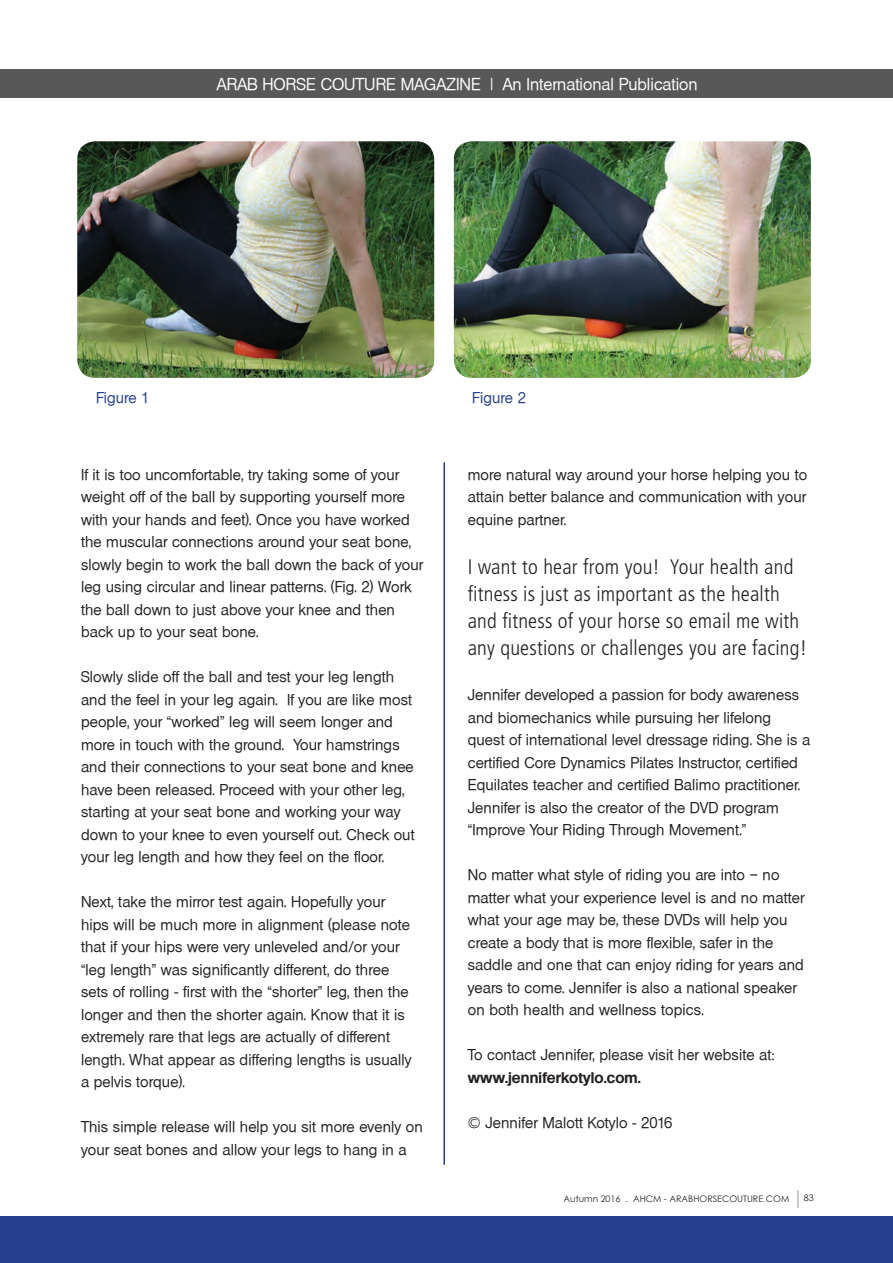
<style>
.page{position:relative;width:893px;height:1263px;background:#fff}
.page>*{position:absolute;margin:0;border:0;box-sizing:border-box;transform-origin:0 0}
.t1{font:300 condensed 21px/27px "Frutiger LT Std";letter-spacing:.01em;color:#231f20}
.t2{font:16.5px "Basic Sans SF";color:#fff}
.t3{font:15px/22.5px "Basic Sans SF";letter-spacing:.01em;color:#231f20}
.t4{font:15px "Basic Sans SF Bold";letter-spacing:.01em;color:#231f20}
.t5{font:15px "Basic Sans SF";letter-spacing:.01em;color:#253f8e}
.t6{font:9px "Century Gothic";color:#262324}
.t7{font:9px "Century Gothic";color:#231f20}
.s1{font-family:"Futura Std";font-weight:300}
</style>
<div class="page">
<div style="left:0;top:70px;width:893px;height:28px;background:#585858"></div>
<hr style="left:443px;top:462px;width:2px;height:703px;background:#253f8e">
<img style="left:77px;top:141px;width:357px;height:237px">
<img style="left:454px;top:141px;width:357px;height:237px">
<div style="left:0;top:1216px;width:893px;height:47px;background:#253f8e"></div>
<svg style="left:798px;top:1190px;width:1px;height:18px"></svg>
<p class="t2" style="left:217px;top:75px;width:482px">ARAB HORSE COUTURE MAGAZINE | An International Publication</p>
<p class="t5" style="left:96px;top:389px;width:55px">Figure 1</p>
<p class="t5" style="left:472px;top:389px;width:55px">Figure 2</p>
<p class="t3" style="left:81px;top:463px;width:344px">If it is too uncomfortable, try taking some of your weight off of the ball by supporting yourself more with your hands and feet). Once you have worked the muscular connections around your seat bone, slowly begin to work the ball down the back of your leg using circular and linear patterns. (Fig. 2) Work the ball down to just above your knee and then back up to your seat bone.</p>
<p class="t3" style="left:81px;top:666px;width:335px">Slowly slide off the ball and test your leg length and the feel in your leg again. If you are like most people, your “worked” leg will seem longer and more in touch with the ground. Your hamstrings and their connections to your seat bone and knee have been released. Proceed with your other leg, starting at your seat bone and working your way down to your knee to even yourself out. Check out your leg length and how they feel on the floor.</p>
<p class="t3" style="left:81px;top:891px;width:332px">Next, take the mirror test again. Hopefully your hips will be much more in alignment (please note that if your hips were very unleveled and/or your “leg length” was significantly different, do three sets of rolling - first with the “shorter” leg, then the longer and then the shorter again. Know that it is extremely rare that legs are actually of different length. What appear as differing lengths is usually</p>
<p class="t3" style="left:81px;top:1071px;width:105px">a pelvis torque).</p>
<p class="t3" style="left:81px;top:1116px;width:343px">This simple release will help you sit more evenly on your seat bones and allow your legs to hang in a</p>
<p class="t3" style="left:468px;top:463px;width:341px;text-align:justify">more natural way around your horse helping you to attain better balance and communication with your equine partner.</p>
<p class="t1" style="left:468px;top:554px;width:341px">I want to hear from you! Your health and fitness is just as important as the health and fitness of your horse so email me with any questions or challenges you are facing!</p>
<p class="t3" style="left:468px;top:684px;width:344px">Jennifer developed a passion for body awareness and biomechanics while pursuing her lifelong quest of international level dressage riding. She is a certified Core Dynamics Pilates Instructor, certified Equilates teacher and certified Balimo practitioner.<br>Jennifer is also the creator of the DVD program “Improve Your Riding Through Movement.”</p>
<p class="t3" style="left:468px;top:864px;width:338px">No matter what style of riding you are into – no matter what your experience level is and no matter what your age may be, these DVDs will help you create a body that is more flexible, safer in the saddle and one that can enjoy riding for years and years to come. Jennifer is also a national speaker on both health and wellness topics.</p>
<p class="t3" style="left:468px;top:1044px;width:309px">To contact Jennifer, please visit her website at:</p>
<p class="t4" style="left:468px;top:1069px;width:175px">www.jenniferkotylo.com.</p>
<p class="t3" style="left:468px;top:1111px;width:206px">© Jennifer Malott Kotylo - 2016</p>
<p class="t6" style="left:564px;top:1192px;width:227px">Autumn 2016 . AHCM - ARABHORSECOUTURE<span class="s1">.</span>COM</p>
<p class="t7" style="left:804px;top:1192px;width:11px">83</p>
</div>
